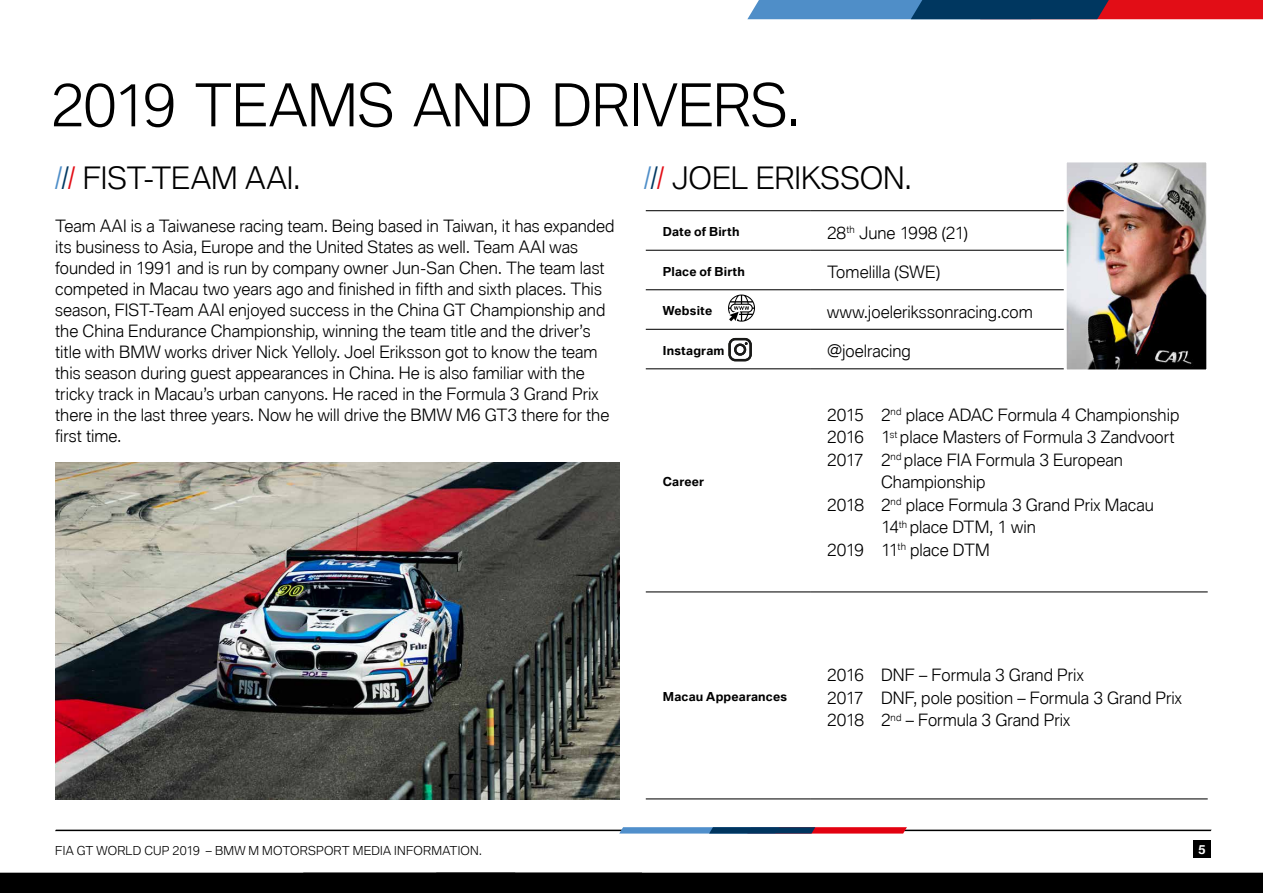
<style>
.page{position:relative;width:1263px;height:893px;background:#fff}
.page>*{position:absolute;margin:0;border:0;box-sizing:border-box;transform-origin:0 0}
.t1{font:300 57px "BMW Type Global Pro";letter-spacing:-.01em;color:#000}
.t2{font:300 30px "BMW Type Global Pro";color:#000}
.t3{font:300 16.5px/21px "BMW Type Global Pro";color:#000}
.t4{font:700 12px "BMW Type Global Pro";letter-spacing:.02em;color:#000}
.t5{font:300 12px "BMW Type Global Pro";letter-spacing:.02em;color:#000}
.t6{font:700 12px "BMW Type Global Pro";color:#fff}
.s1{color:#4f8ec8}
.s2{color:#003760}
.s3{color:#e20d16}
</style>
<div class="page">
<svg style="left:747px;top:0;width:516px;height:19px;background:#62486c"></svg>
<div style="left:0;top:873px;width:1263px;height:20px;background:#000"></div>
<hr style="left:646px;top:250px;width:164px;height:1px;background:#000">
<hr style="left:810px;top:250px;width:398px;height:1px;background:#000">
<hr style="left:646px;top:289px;width:164px;height:1px;background:#000">
<hr style="left:810px;top:289px;width:398px;height:1px;background:#000">
<hr style="left:646px;top:329px;width:164px;height:1px;background:#000">
<hr style="left:810px;top:329px;width:398px;height:1px;background:#000">
<hr style="left:646px;top:368px;width:164px;height:1px;background:#000">
<hr style="left:810px;top:368px;width:398px;height:1px;background:#000">
<hr style="left:646px;top:591px;width:164px;height:1px;background:#000">
<hr style="left:810px;top:591px;width:398px;height:1px;background:#000">
<hr style="left:646px;top:798px;width:164px;height:1px;background:#000">
<hr style="left:810px;top:798px;width:398px;height:1px;background:#000">
<hr style="left:646px;top:210px;width:164px;height:1px;background:#000">
<hr style="left:810px;top:210px;width:398px;height:1px;background:#000">
<svg style="left:728px;top:295px;width:27px;height:27px"></svg>
<img style="left:1068px;top:163px;width:137px;height:205px">
<div style="left:1064px;top:159px;width:145px;height:213px;border:3px solid #fff"></div>
<img style="left:55px;top:463px;width:564px;height:336px">
<svg style="left:728px;top:338px;width:24px;height:23px"></svg>
<div style="left:1193px;top:840px;width:18px;height:18px;background:#000"></div>
<hr style="left:55px;top:830px;width:1156px;height:1px;background:#000">
<svg style="left:619px;top:827px;width:288px;height:6px;background:#67466c"></svg>
<h1 class="t1" style="left:51px;top:65px;width:751px">2019 TEAMS AND DRIVERS.</h1>
<h2 class="t2" style="left:55px;top:157px;width:247px"><span class="s1">/</span><span class="s2">/</span><span class="s3">/</span> FIST-TEAM AAI.</h2>
<h2 class="t2" style="left:644px;top:157px;width:269px"><span class="s1">/</span><span class="s2">/</span><span class="s3">/</span> JOEL ERIKSSON.</h2>
<p class="t4" style="left:663px;top:225px;width:78px">Date of Birth</p>
<p class="t3" style="left:827px;top:223px;width:142px">28<sup>th</sup> June 1998 (21)</p>
<p class="t4" style="left:663px;top:265px;width:84px">Place of Birth</p>
<p class="t3" style="left:827px;top:263px;width:115px">Tomelilla (SWE)</p>
<p class="t4" style="left:663px;top:304px;width:51px">Website</p>
<p class="t3" style="left:827px;top:302px;width:207px">www.joelerikssonracing.com</p>
<p class="t4" style="left:663px;top:344px;width:63px">Instagram</p>
<p class="t3" style="left:827px;top:342px;width:85px">@joelracing</p>
<p class="t3" style="left:55px;top:216px;width:561px">Team AAI is a Taiwanese racing team. Being based in Taiwan, it has expanded its business to Asia, Europe and the United States as well. Team AAI was founded in 1991 and is run by company owner Jun-San Chen. The team last competed in Macau two years ago and finished in fifth and sixth places. This season, FIST-Team AAI enjoyed success in the China GT Championship and the China Endurance Championship, winning the team title and the driver’s title with BMW works driver Nick Yelloly. Joel Eriksson got to know the team this season during guest appearances in China. He is also familiar with the tricky track in Macau’s urban canyons. He raced in the Formula 3 Grand Prix there in the last three years. Now he will drive the BMW M6 GT3 there for the first time.</p>
<p class="t3" style="left:827px;top:405px;width:354px">2015 2<sup>nd</sup> place ADAC Formula 4 Championship</p>
<p class="t3" style="left:827px;top:428px;width:349px">2016 1<sup>st</sup> place Masters of Formula 3 Zandvoort</p>
<p class="t3" style="left:827px;top:450px;width:297px">2017 2<sup>nd</sup> place FIA Formula 3 European</p>
<p class="t3" style="left:881px;top:473px;width:106px">Championship</p>
<p class="t3" style="left:827px;top:495px;width:328px">2018 2<sup>nd</sup> place Formula 3 Grand Prix Macau</p>
<p class="t3" style="left:881px;top:518px;width:156px">14<sup>th</sup> place DTM, 1 win</p>
<p class="t3" style="left:827px;top:540px;width:164px">2019 11<sup>th</sup> place DTM</p>
<p class="t4" style="left:663px;top:475px;width:43px">Career</p>
<p class="t4" style="left:663px;top:690px;width:126px">Macau Appearances</p>
<p class="t3" style="left:827px;top:665px;width:356px;line-height:22.5px">2016 DNF – Formula 3 Grand Prix<br>2017 DNF, pole position – Formula 3 Grand Prix<br>2018 2<sup>nd</sup> – Formula 3 Grand Prix</p>
<p class="t5" style="left:55px;top:842px;width:428px">FIA GT WORLD CUP 2019 – BMW M MOTORSPORT MEDIA INFORMATION.</p>
<p class="t6" style="left:1198px;top:842px;width:9px">5</p>
</div>
